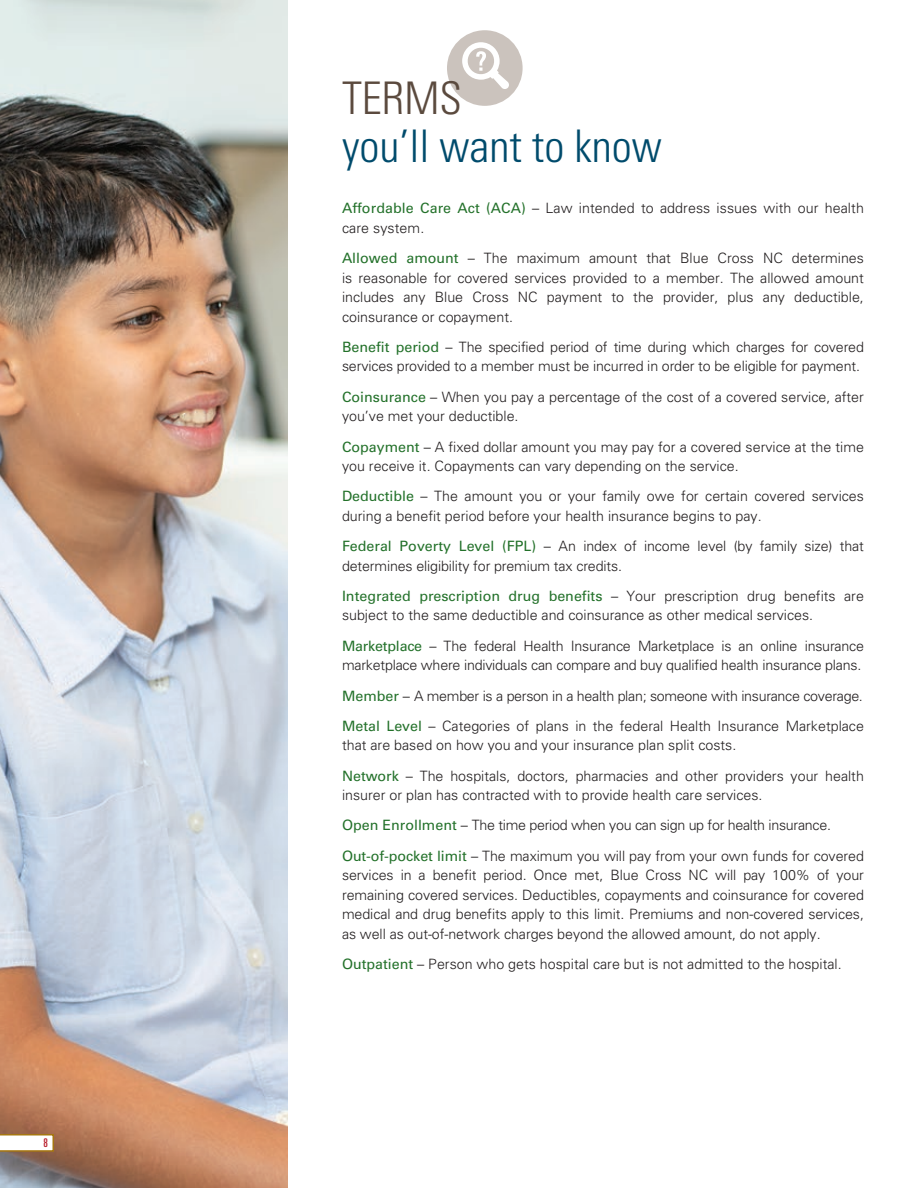
<style>
.page{position:relative;width:918px;height:1188px;background:#fff}
.page>*{position:absolute;margin:0;border:0;box-sizing:border-box;transform-origin:0 0}
.Headline_2__cyan_upper___lower_case{font:300 condensed 45px "Univers LT Std";color:#004b6c}
.Headline_1__all_upper_case{font:300 condensed 45px "Univers LT Std";color:#5b4a3e}
.Body_Paragraph{font:300 14.25px/19.5px "Univers LT Std";color:#231f20}
.Body_Paragraph-2{font:300 14.25px "Univers LT Std";letter-spacing:-.02em;color:#231f20}
.Page{font:ultra-condensed 12px "Univers LT Std";color:#b9202e}
.s1{font-weight:400;color:#23712a}
</style>
<div class="page">
<img style="left:0;top:0;width:288px;height:1188px">
<svg style="left:0;top:1134px;width:54px;height:18px"></svg>
<div style="left:447px;top:30px;width:76px;height:76px;background:#cbc3bd;border-radius:50%"></div>
<svg style="left:462px;top:42px;width:47px;height:47px"></svg>
<p class="Page" style="left:44px;top:1136px;width:6px">8</p>
<h1 class="Headline_1__all_upper_case" style="left:342px;top:71px;width:121px">TERMS</h1>
<h2 class="Headline_2__cyan_upper___lower_case" style="left:342px;top:119px;width:321px">you’ll want to know</h2>
<p class="Body_Paragraph" style="left:342px;top:199px;width:523px"><span class="s1">Affordable Care Act (ACA)</span> – Law intended to address issues with our health care system.</p>
<p class="Body_Paragraph" style="left:342px;top:248px;width:524px;text-align:justify"><span class="s1">Allowed amount</span> – The maximum amount that Blue Cross NC determines is reasonable for covered services provided to a member. The allowed amount includes any Blue Cross NC payment to the provider, plus any deductible, coinsurance or copayment.</p>
<p class="Body_Paragraph" style="left:342px;top:337px;width:524px"><span class="s1">Benefit period</span> – The specified period of time during which charges for covered services provided to a member must be incurred in order to be eligible for payment.</p>
<p class="Body_Paragraph" style="left:342px;top:387px;width:524px"><span class="s1">Coinsurance</span> – When you pay a percentage of the cost of a covered service, after you’ve met your deductible.</p>
<p class="Body_Paragraph" style="left:342px;top:437px;width:523px"><span class="s1">Copayment</span> – A fixed dollar amount you may pay for a covered service at the time you receive it. Copayments can vary depending on the service.</p>
<p class="Body_Paragraph" style="left:342px;top:487px;width:524px"><span class="s1">Deductible</span> – The amount you or your family owe for certain covered services during a benefit period before your health insurance begins to pay.</p>
<p class="Body_Paragraph" style="left:342px;top:536px;width:524px"><span class="s1">Federal Poverty Level (FPL)</span> – An index of income level (by family size) that determines eligibility for premium tax credits.</p>
<p class="Body_Paragraph" style="left:342px;top:586px;width:523px"><span class="s1">Integrated prescription drug benefits</span> – Your prescription drug benefits are subject to the same deductible and coinsurance as other medical services.</p>
<p class="Body_Paragraph" style="left:342px;top:636px;width:524px"><span class="s1">Marketplace</span> – The federal Health Insurance Marketplace is an online insurance marketplace where individuals can compare and buy qualified health insurance plans.</p>
<p class="Body_Paragraph-2" style="left:342px;top:687px;width:522px"><span class="s1">Member</span> – A member is a person in a health plan; someone with insurance coverage.</p>
<p class="Body_Paragraph" style="left:342px;top:716px;width:524px"><span class="s1">Metal Level</span> – Categories of plans in the federal Health Insurance Marketplace that are based on how you and your insurance plan split costs.</p>
<p class="Body_Paragraph" style="left:342px;top:766px;width:523px"><span class="s1">Network</span> – The hospitals, doctors, pharmacies and other providers your health insurer or plan has contracted with to provide health care services.</p>
<p class="Body_Paragraph-2" style="left:342px;top:817px;width:491px"><span class="s1">Open Enrollment</span> – The time period when you can sign up for health insurance.</p>
<p class="Body_Paragraph" style="left:342px;top:846px;width:524px;text-align:justify"><span class="s1">Out-of-pocket limit</span> – The maximum you will pay from your own funds for covered services in a benefit period. Once met, Blue Cross NC will pay 100% of your remaining covered services. Deductibles, copayments and coinsurance for covered medical and drug benefits apply to this limit. Premiums and non-covered services, as well as out-of-network charges beyond the allowed amount, do not apply.</p>
<p class="Body_Paragraph" style="left:342px;top:954px;width:501px"><span class="s1">Outpatient</span> – Person who gets hospital care but is not admitted to the hospital.</p>
</div>
